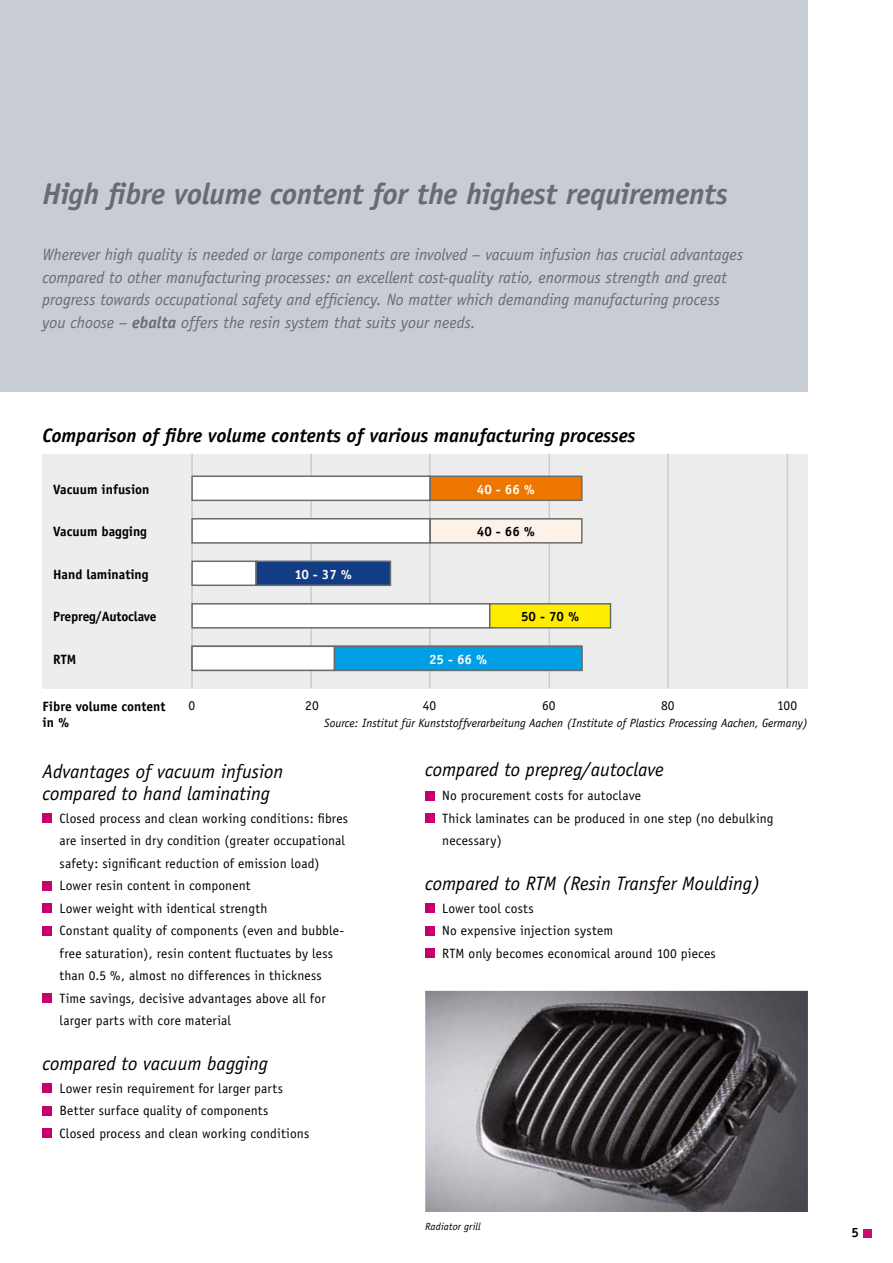
<style>
.page{position:relative;width:893px;height:1263px;background:#fff}
.page>*{position:absolute;margin:0;border:0;box-sizing:border-box;transform-origin:0 0}
.t1{font:italic 700 30px "Officina Sans";letter-spacing:-.01em;color:#676c6e}
.t2{font:italic 19.5px/22.5px "Officina Sans";color:#000}
.t3{font:italic 700 19.5px "Officina Sans";color:#000}
.t4{font:italic 16.5px/22.5px "Officina Sans";letter-spacing:-.005em;color:#676c6e}
.t5{font:13.5px/22.5px "Officina Sans";letter-spacing:.01em;color:#000}
.t6{font:700 13.5px/16.2px "Officina Sans";color:#000}
.t7{font:700 13.5px "Officina Sans";color:#fff}
.t8{font:italic 12px "Officina Sans";color:#000}
.t9{font:italic 10.5px "Officina Sans";letter-spacing:.015em;color:#000}
.s1{font-weight:700}
</style>
<div class="page">
<div style="left:0;top:0;width:808px;height:391px;background:#c8ccd5"></div>
<img style="left:425px;top:991px;width:383px;height:221px">
<div style="left:863px;top:1229px;width:9px;height:8px;background:#c70c6f"></div>
<div style="left:43px;top:813px;width:9px;height:10px;background:#c6006c"></div>
<div style="left:43px;top:881px;width:9px;height:9px;background:#c6006c"></div>
<div style="left:43px;top:903px;width:9px;height:10px;background:#c6006c"></div>
<div style="left:43px;top:926px;width:9px;height:9px;background:#c6006c"></div>
<div style="left:43px;top:993px;width:9px;height:10px;background:#c6006c"></div>
<div style="left:43px;top:1083px;width:9px;height:10px;background:#c6006c"></div>
<div style="left:43px;top:1106px;width:9px;height:9px;background:#c6006c"></div>
<div style="left:43px;top:1128px;width:9px;height:10px;background:#c6006c"></div>
<div style="left:425px;top:791px;width:10px;height:9px;background:#c6006c"></div>
<div style="left:425px;top:813px;width:10px;height:10px;background:#c6006c"></div>
<div style="left:425px;top:903px;width:10px;height:10px;background:#c6006c"></div>
<div style="left:425px;top:926px;width:10px;height:9px;background:#c6006c"></div>
<div style="left:425px;top:948px;width:10px;height:10px;background:#c6006c"></div>
<div style="left:43px;top:454px;width:765px;height:234px;background:#ededed"></div>
<hr style="left:191px;top:454px;width:2px;height:234px;background:#c8ccd5">
<hr style="left:310px;top:454px;width:2px;height:234px;background:#c8ccd5">
<hr style="left:429px;top:454px;width:2px;height:234px;background:#c8ccd5">
<hr style="left:549px;top:454px;width:1px;height:234px;background:#c8ccd5">
<hr style="left:667px;top:454px;width:2px;height:234px;background:#c8ccd5">
<hr style="left:787px;top:454px;width:1px;height:234px;background:#c8ccd5">
<div style="left:191px;top:518px;width:240px;height:26px;background:#fff;border:2px solid #676c6e"></div>
<div style="left:429px;top:518px;width:154px;height:26px;background:#fef1e8;border:2px solid #676c6e"></div>
<div style="left:191px;top:560px;width:66px;height:26px;background:#fff;border:2px solid #676c6e"></div>
<div style="left:255px;top:560px;width:136px;height:26px;background:#123c83;border:2px solid #676c6e"></div>
<div style="left:191px;top:603px;width:299px;height:25px;background:#fff;border:2px solid #676c6e"></div>
<div style="left:489px;top:603px;width:122px;height:25px;background:#ffed00;border:2px solid #676c6e"></div>
<div style="left:191px;top:475px;width:240px;height:26px;background:#fff;border:2px solid #676c6e"></div>
<div style="left:429px;top:475px;width:154px;height:26px;background:#ee7601;border:2px solid #676c6e"></div>
<div style="left:191px;top:645px;width:144px;height:26px;background:#fff;border:2px solid #676c6e"></div>
<div style="left:334px;top:645px;width:249px;height:26px;background:#009fe3;border:2px solid #676c6e"></div>
<h1 class="t1" style="left:43px;top:176px;width:687px">High fibre volume content for the highest requirements</h1>
<p class="t4" style="left:43px;top:243px;width:702px">Wherever high quality is needed or large components are involved – vacuum infusion has crucial advantages compared to other manufacturing processes: an excellent cost-quality ratio, enormous strength and great progress towards occupational safety and efficiency. No matter which demanding manufacturing process you choose – <span class="s1">ebalta</span> offers the resin system that suits your needs.</p>
<h2 class="t3" style="left:43px;top:424px;width:594px">Comparison of fibre volume contents of various manufacturing processes</h2>
<p class="t6" style="left:53px;top:481px;width:98px">Vacuum infusion</p>
<p class="t7" style="left:477px;top:481px;width:60px">40 - 66 %</p>
<p class="t6" style="left:53px;top:523px;width:95px">Vacuum bagging</p>
<p class="t6" style="left:53px;top:566px;width:97px">Hand laminating</p>
<p class="t6" style="left:53px;top:608px;width:105px">Prepreg/Autoclave</p>
<p class="t6" style="left:53px;top:651px;width:25px">RTM</p>
<p class="t7" style="left:294px;top:566px;width:59px">10 - 37 %</p>
<p class="t6" style="left:477px;top:523px;width:60px">40 - 66 %</p>
<p class="t7" style="left:429px;top:651px;width:60px">25 - 66 %</p>
<p class="t6" style="left:521px;top:608px;width:60px">50 - 70 %</p>
<p class="t6" style="left:43px;top:698px;width:124px">Fibre volume content in %</p>
<p class="t5" style="left:188px;top:694px;width:8px">0</p>
<p class="t5" style="left:305px;top:694px;width:15px">20</p>
<p class="t5" style="left:423px;top:694px;width:15px">40</p>
<p class="t5" style="left:542px;top:694px;width:15px">60</p>
<p class="t5" style="left:661px;top:694px;width:15px">80</p>
<p class="t5" style="left:777px;top:694px;width:21px">100</p>
<p class="t8" style="left:324px;top:716px;width:485px">Source: Institut für Kunststoffverarbeitung Aachen (Institute of Plastics Processing Aachen, Germany)</p>
<h2 class="t2" style="left:43px;top:760px;width:242px">Advantages of vacuum infusion compared to hand laminating</h2>
<p class="t5" style="left:60px;top:807px;width:290px">Closed process and clean working conditions: fibres are inserted in dry condition (greater occupational safety: significant reduction of emission load)<br>Lower resin content in component<br>Lower weight with identical strength<br>Constant quality of components (even and bubble&shy;free saturation), resin content fluctuates by less than 0.5 %, almost no differences in thickness Time savings, decisive advantages above all for larger parts with core material</p>
<h2 class="t2" style="left:43px;top:1052px;width:227px">compared to vacuum bagging</h2>
<p class="t5" style="left:60px;top:1077px;width:251px">Lower resin requirement for larger parts<br>Better surface quality of components<br>Closed process and clean working conditions</p>
<h2 class="t2" style="left:425px;top:758px;width:240px">compared to prepreg/autoclave</h2>
<p class="t5" style="left:442px;top:784px;width:333px">No procurement costs for autoclave<br>Thick laminates can be produced in one step (no debulking necessary)</p>
<h2 class="t2" style="left:425px;top:872px;width:337px">compared to RTM (Resin Transfer Moulding)</h2>
<p class="t5" style="left:442px;top:897px;width:275px">Lower tool costs<br>No expensive injection system<br>RTM only becomes economical around 100 pieces</p>
<p class="t9" style="left:425px;top:1221px;width:57px">Radiator grill</p>
<p class="t6" style="left:851px;top:1224px;width:9px">5</p>
</div>
